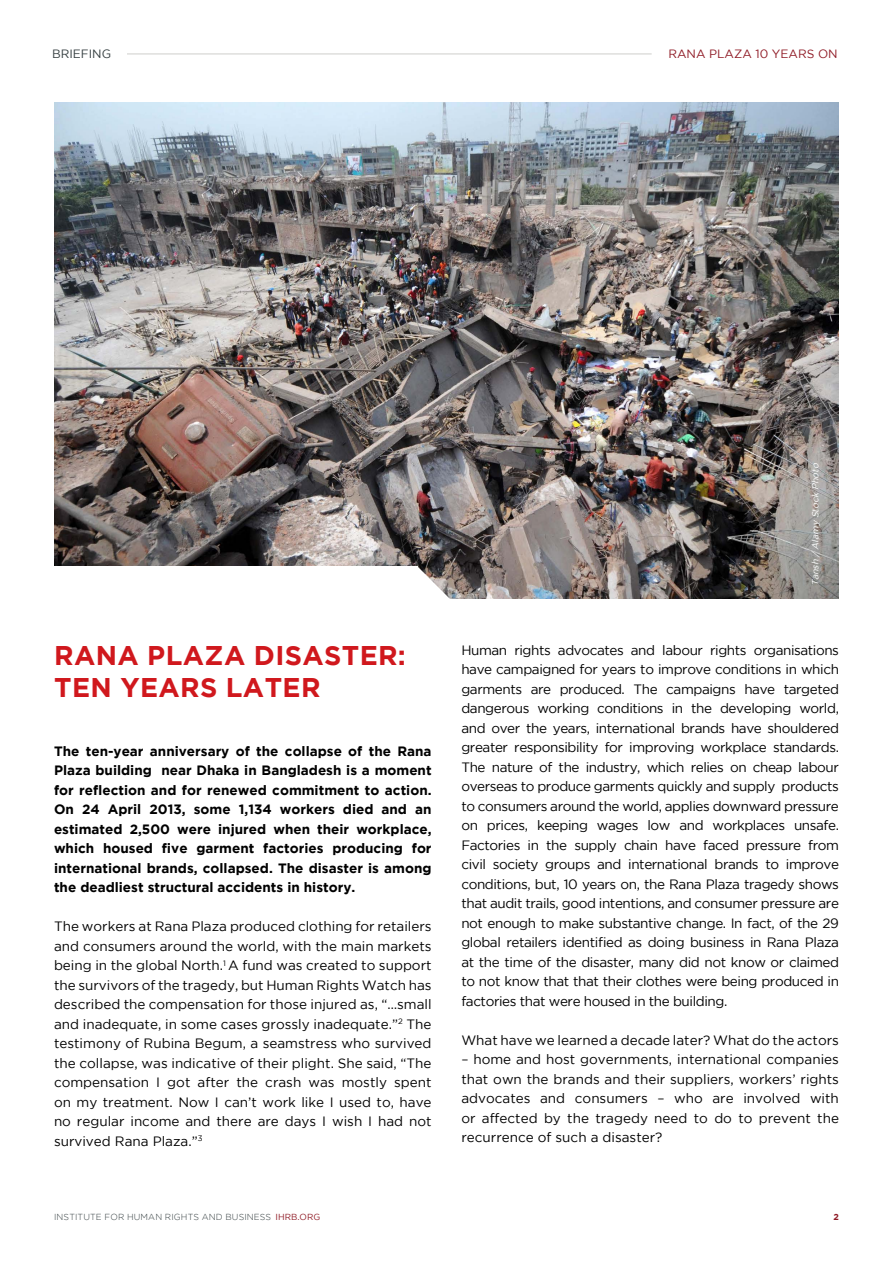
<style>
.page{position:relative;width:893px;height:1263px;background:#fff}
.page>*{position:absolute;margin:0;border:0;box-sizing:border-box;transform-origin:0 0}
.t1{font:700 27px/32.4px "Gotham";letter-spacing:.015em;color:#d0181d}
.t2{font:13.5px/19.5px "Gotham";color:#000;text-align:justify}
.t3{font:700 13.5px/19.5px "Gotham";color:#000;text-align:justify}
.t4{font:12px "Gotham";color:#8f1a25}
.t5{font:12px "Gotham";color:#313b3d}
.t6{font:italic 9px "Gotham";color:#fff}
.t7{font:300 8.7px "Gotham";letter-spacing:.015em;color:#313b3d}
.t8{font:700 8.7px "Gotham";color:#8f1a25}
.s1{font-weight:400;color:#8f1a25}
</style>
<div class="page">
<hr style="left:115px;top:54px;width:537px;height:1px;background:#cfcecb">
<div style="left:37px;top:39px;width:89px;height:30px;background:#fff"></div>
<img style="left:54px;top:103px;width:785px;height:496px">
<div style="left:53px;top:567px;width:365px;height:167px;background:#fff"></div>
<img style="left:418px;top:567px;width:152px;height:32px">
<p class="t5" style="left:52px;top:47px;width:61px">BRIEFING</p>
<p class="t4" style="left:668px;top:47px;width:171px">RANA PLAZA 10 YEARS ON</p>
<h1 class="t1" style="left:54px;top:638px;width:353px">RANA PLAZA DISASTER:<br>TEN YEARS LATER</h1>
<p class="t3" style="left:54px;top:741px;width:379px">The ten-year anniversary of the collapse of the Rana Plaza building near Dhaka in Bangladesh is a moment for reflection and for renewed commitment to action.<br>On 24 April 2013, some 1,134 workers died and an estimated 2,500 were injured when their workplace, which housed five garment factories producing for international brands, collapsed. The disaster is among the deadliest structural accidents in history.</p>
<p class="t2" style="left:54px;top:916px;width:379px">The workers at Rana Plaza produced clothing for retailers and consumers around the world, with the main markets being in the global North.<sup>1</sup> A fund was created to support the survivors of the tragedy, but Human Rights Watch has described the compensation for those injured as, “…small and inadequate, in some cases grossly inadequate.”<sup>2</sup> The testimony of Rubina Begum, a seamstress who survived the collapse, was indicative of their plight. She said, “The compensation I got after the crash was mostly spent on my treatment. Now I can’t work like I used to, have no regular income and there are days I wish I had not survived Rana Plaza.”<sup>3</sup></p>
<p class="t7" style="left:54px;top:1212px;width:268px">INSTITUTE FOR HUMAN RIGHTS AND BUSINESS <span class="s1">IHRB.ORG</span></p>
<p class="t6" style="left:810px;top:586px;width:127px;rotate:-90deg">Tansh /Alamy Stock Photo</p>
<p class="t2" style="left:461px;top:640px;width:379px">Human rights advocates and labour rights organisations have campaigned for years to improve conditions in which garments are produced. The campaigns have targeted dangerous working conditions in the developing world, and over the years, international brands have shouldered greater responsibility for improving workplace standards.<br>The nature of the industry, which relies on cheap labour overseas to produce garments quickly and supply products to consumers around the world, applies downward pressure on prices, keeping wages low and workplaces unsafe.<br>Factories in the supply chain have faced pressure from civil society groups and international brands to improve conditions, but, 10 years on, the Rana Plaza tragedy shows that audit trails, good intentions, and consumer pressure are not enough to make substantive change. In fact, of the 29 global retailers identified as doing business in Rana Plaza at the time of the disaster, many did not know or claimed to not know that that their clothes were being produced in factories that were housed in the building.</p>
<p class="t2" style="left:461px;top:1030px;width:379px">What have we learned a decade later? What do the actors</p>
<p class="t2" style="left:461px;top:1049px;width:379px">– home and host governments, international companies that own the brands and their suppliers, workers’ rights advocates and consumers – who are involved with or affected by the tragedy need to do to prevent the recurrence of such a disaster?</p>
<p class="t8" style="left:833px;top:1212px;width:7px">2</p>
</div>
